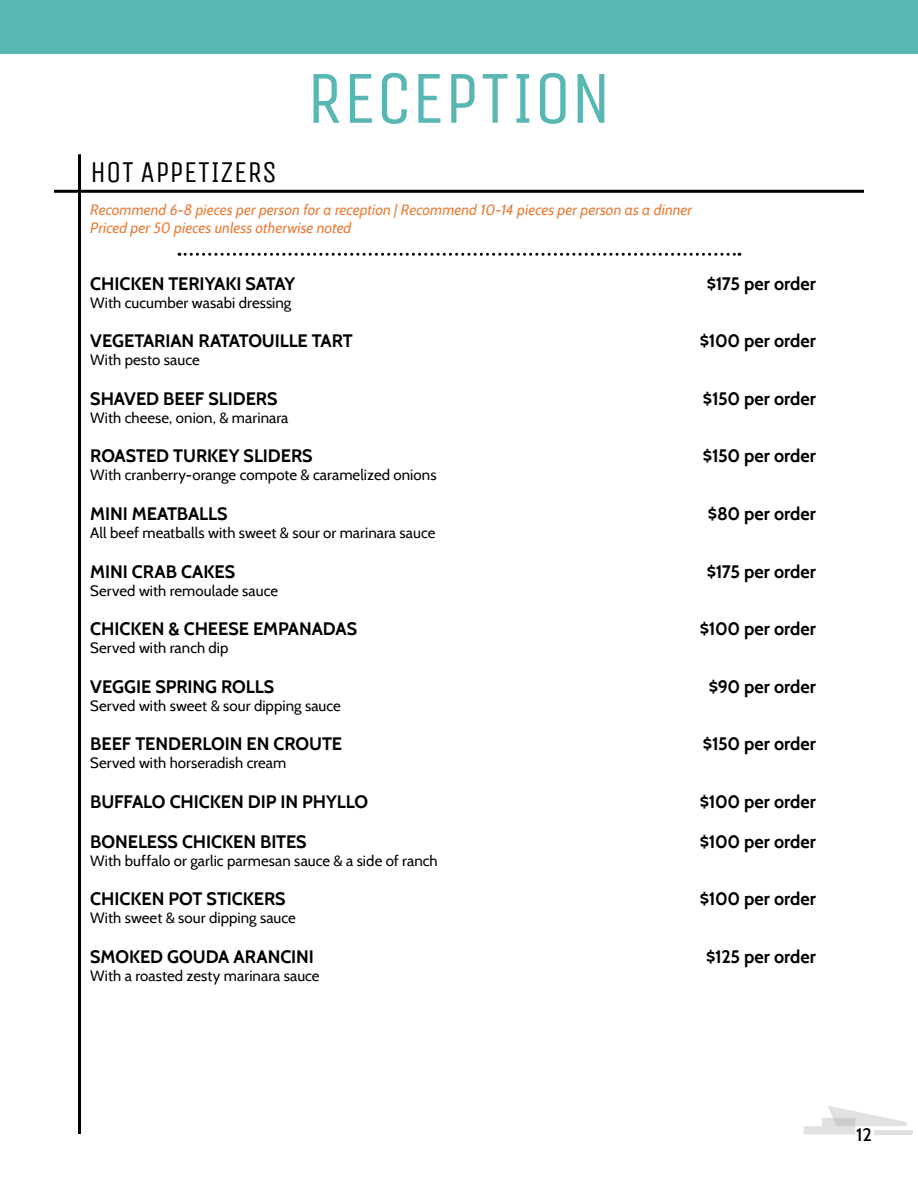
<style>
.page{position:relative;width:918px;height:1188px;background:#fff}
.page>*{position:absolute;margin:0;border:0;box-sizing:border-box;transform-origin:0 0}
.t1{font:75px "Unica One";letter-spacing:-.005em;color:#59b7b3}
.t2{font:30px "Unica One";letter-spacing:.01em;color:#000}
.t3{font:700 18px "Cabin";letter-spacing:-.005em;color:#000}
.t4{font:500 18px "Cabin";color:#000}
.t5{font:15px "Cabin";letter-spacing:.005em;color:#000}
.t6{font:italic 15px/18px "Cabin";letter-spacing:.005em;color:#e77e3a}
</style>
<div class="page">
<hr style="left:54px;top:190px;width:810px;height:3px;background:#000">
<svg style="left:179px;top:253px;width:561px;height:3px"></svg>
<hr style="left:78px;top:154px;width:3px;height:980px;background:#000">
<div style="left:0;top:0;width:918px;height:54px;background:#59b7b3"></div>
<svg style="left:804px;top:1106px;width:103px;height:28px"></svg>
<hr style="left:874px;top:1130px;width:38px;height:4px;background:#e1e1e1">
<h2 class="t2" style="left:90px;top:151px;width:188px">HOT APPETIZERS</h2>
<h1 class="t1" style="left:306px;top:45px;width:307px">RECEPTION</h1>
<p class="t6" style="left:90px;top:200px;width:603px">Recommend 6-8 pieces per person for a reception | Recommend 10-14 pieces per person as a dinner<br>Priced per 50 pieces unless otherwise noted</p>
<p class="t3" style="left:90px;top:272px;width:206px">CHICKEN TERIYAKI SATAY</p>
<p class="t3" style="left:707px;top:272px;width:111px">$175 per order</p>
<p class="t5" style="left:90px;top:293px;width:203px">With cucumber wasabi dressing</p>
<p class="t3" style="left:90px;top:330px;width:264px">VEGETARIAN RATATOUILLE TART</p>
<p class="t3" style="left:700px;top:330px;width:118px">$100 per order</p>
<p class="t5" style="left:90px;top:351px;width:111px">With pesto sauce</p>
<p class="t3" style="left:90px;top:388px;width:189px">SHAVED BEEF SLIDERS</p>
<p class="t3" style="left:703px;top:388px;width:115px">$150 per order</p>
<p class="t5" style="left:90px;top:408px;width:200px">With cheese, onion, &amp; marinara</p>
<p class="t3" style="left:90px;top:445px;width:224px">ROASTED TURKEY SLIDERS</p>
<p class="t3" style="left:703px;top:445px;width:115px">$150 per order</p>
<p class="t5" style="left:90px;top:466px;width:348px">With cranberry-orange compote &amp; caramelized onions</p>
<p class="t3" style="left:90px;top:503px;width:139px">MINI MEATBALLS</p>
<p class="t3" style="left:708px;top:503px;width:110px">$80 per order</p>
<p class="t5" style="left:90px;top:524px;width:347px">All beef meatballs with sweet &amp; sour or marinara sauce</p>
<p class="t3" style="left:90px;top:560px;width:146px">MINI CRAB CAKES</p>
<p class="t3" style="left:707px;top:560px;width:111px">$175 per order</p>
<p class="t5" style="left:90px;top:581px;width:189px">Served with remoulade sauce</p>
<p class="t3" style="left:90px;top:618px;width:268px">CHICKEN &amp; CHEESE EMPANADAS</p>
<p class="t3" style="left:700px;top:618px;width:118px">$100 per order</p>
<p class="t5" style="left:90px;top:639px;width:140px">Served with ranch dip</p>
<p class="t3" style="left:90px;top:676px;width:186px">VEGGIE SPRING ROLLS</p>
<p class="t3" style="left:709px;top:676px;width:109px">$90 per order</p>
<p class="t5" style="left:90px;top:696px;width:252px">Served with sweet &amp; sour dipping sauce</p>
<p class="t3" style="left:90px;top:733px;width:253px">BEEF TENDERLOIN EN CROUTE</p>
<p class="t3" style="left:703px;top:733px;width:115px">$150 per order</p>
<p class="t5" style="left:90px;top:754px;width:198px">Served with horseradish cream</p>
<p class="t3" style="left:90px;top:791px;width:279px">BUFFALO CHICKEN DIP IN PHYLLO</p>
<p class="t3" style="left:700px;top:791px;width:118px">$100 per order</p>
<p class="t3" style="left:90px;top:830px;width:218px">BONELESS CHICKEN BITES</p>
<p class="t3" style="left:700px;top:830px;width:118px">$100 per order</p>
<p class="t5" style="left:90px;top:851px;width:349px">With buffalo or garlic parmesan sauce &amp; a side of ranch</p>
<p class="t3" style="left:90px;top:888px;width:197px">CHICKEN POT STICKERS</p>
<p class="t3" style="left:700px;top:888px;width:118px">$100 per order</p>
<p class="t5" style="left:90px;top:909px;width:207px">With sweet &amp; sour dipping sauce</p>
<p class="t3" style="left:90px;top:946px;width:225px">SMOKED GOUDA ARANCINI</p>
<p class="t3" style="left:706px;top:946px;width:111px">$125 per order</p>
<p class="t5" style="left:90px;top:966px;width:231px">With a roasted zesty marinara sauce</p>
<p class="t4" style="left:856px;top:1123px;width:17px">12</p>
</div>
